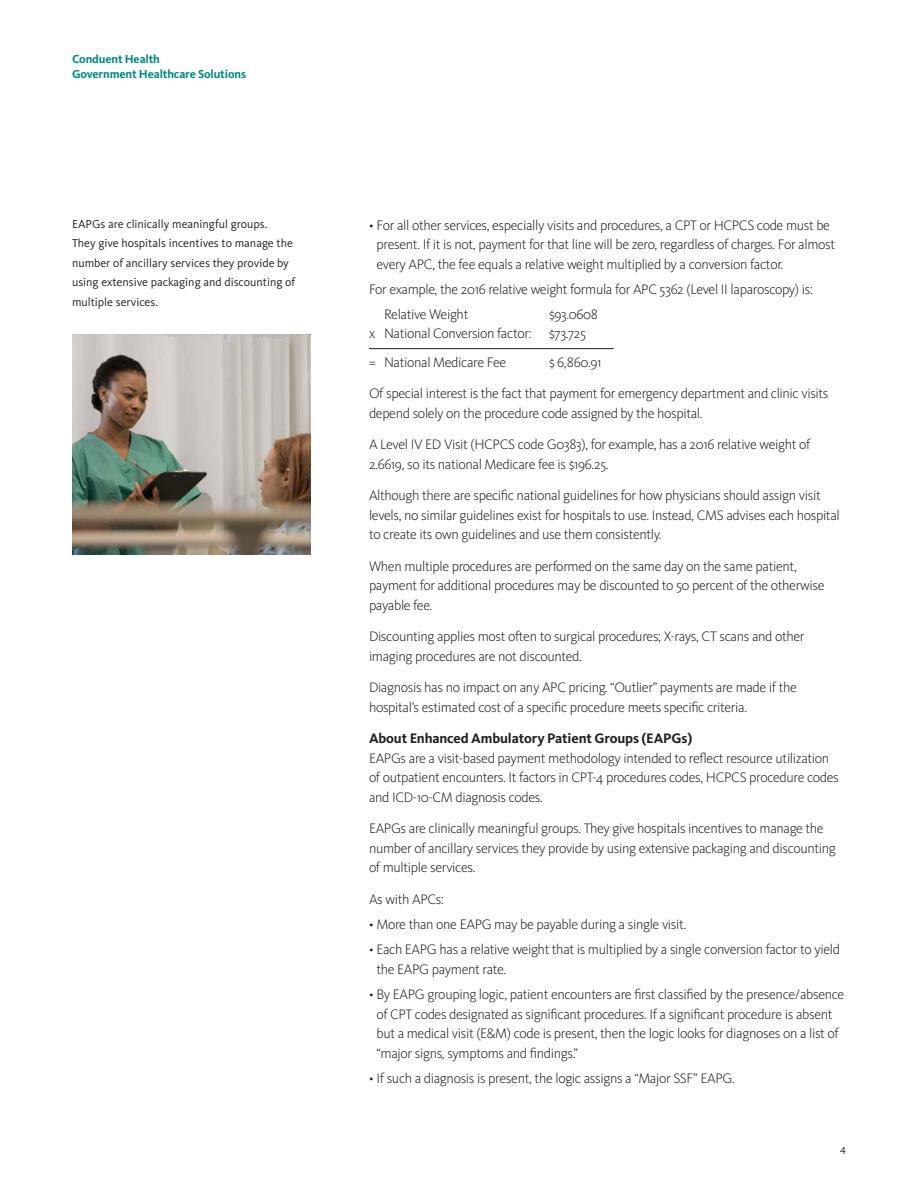
<style>
.page{position:relative;width:918px;height:1188px;background:#fff}
.page>*{position:absolute;margin:0;border:0;box-sizing:border-box;transform-origin:0 0}
.t1{font:300 14.25px/19.5px "Kievit Pro";letter-spacing:-.025em;color:#231f20}
.t2{font:700 14.25px "Kievit Pro";letter-spacing:-.01em;color:#231f20}
.t3{font:12px/19.5px "Kievit Pro";color:#231f20}
.t4{font:700 12px/15px "Kievit Pro";letter-spacing:-.01em;color:#008a7c}
.t5{font:10.5px "Kievit Pro";color:#231f20}
</style>
<div class="page">
<hr style="left:369px;top:348px;width:245px;height:1px;background:#231f20">
<img style="left:72px;top:334px;width:238px;height:220px">
<p class="t4" style="left:72px;top:52px;width:176px">Conduent Health<br>Government Healthcare Solutions</p>
<p class="t3" style="left:72px;top:214px;width:225px">EAPGs are clinically meaningful groups.<br>They give hospitals incentives to manage the number of ancillary services they provide by using extensive packaging and discounting of multiple services.</p>
<p class="t1" style="left:376px;top:215px;width:460px;text-indent:-7px">• For all other services, especially visits and procedures, a CPT or HCPCS code must be present. If it is not, payment for that line will be zero, regardless of charges. For almost every APC, the fee equals a relative weight multiplied by a conversion factor.</p>
<p class="t1" style="left:384px;top:277px;width:430px;line-height:24.9px;text-indent:-15px">For example, the 2016 relative weight formula for APC 5362 (Level II laparoscopy) is:<br>Relative Weight</p>
<p class="t1" style="left:369px;top:304px;width:231px;text-indent:180px">$93.0608 x National Conversion factor: $73.725</p>
<p class="t1" style="left:369px;top:352px;width:139px">= National Medicare Fee</p>
<p class="t1" style="left:549px;top:352px;width:54px">$ 6,860.91</p>
<p class="t1" style="left:369px;top:384px;width:461px">Of special interest is the fact that payment for emergency department and clinic visits depend solely on the procedure code assigned by the hospital.</p>
<p class="t1" style="left:369px;top:435px;width:443px">A Level IV ED Visit (HCPCS code G0383), for example, has a 2016 relative weight of<br>2.6619, so its national Medicare fee is $196.25.</p>
<p class="t1" style="left:369px;top:486px;width:472px">Although there are specific national guidelines for how physicians should assign visit levels, no similar guidelines exist for hospitals to use. Instead, CMS advises each hospital to create its own guidelines and use them consistently.</p>
<p class="t1" style="left:369px;top:556px;width:457px">When multiple procedures are performed on the same day on the same patient, payment for additional procedures may be discounted to 50 percent of the otherwise payable fee.</p>
<p class="t1" style="left:369px;top:627px;width:437px">Discounting applies most often to surgical procedures; X-rays, CT scans and other imaging procedures are not discounted.</p>
<p class="t1" style="left:369px;top:678px;width:429px">Diagnosis has no impact on any APC pricing. “Outlier” payments are made if the hospital’s estimated cost of a specific procedure meets specific criteria.</p>
<p class="t2" style="left:369px;top:730px;width:325px">About Enhanced Ambulatory Patient Groups (EAPGs)</p>
<p class="t1" style="left:369px;top:748px;width:471px">EAPGs are a visit-based payment methodology intended to reflect resource utilization of outpatient encounters. It factors in CPT-4 procedures codes, HCPCS procedure codes and ICD-10-CM diagnosis codes.</p>
<p class="t1" style="left:369px;top:819px;width:468px">EAPGs are clinically meaningful groups. They give hospitals incentives to manage the number of ancillary services they provide by using extensive packaging and discounting of multiple services.</p>
<p class="t1" style="left:369px;top:889px;width:76px">As with APCs:</p>
<p class="t1" style="left:369px;top:914px;width:319px">• More than one EAPG may be payable during a single visit.</p>
<p class="t1" style="left:376px;top:940px;width:465px;text-indent:-7px">• Each EAPG has a relative weight that is multiplied by a single conversion factor to yield the EAPG payment rate.</p>
<p class="t1" style="left:376px;top:985px;width:469px;text-indent:-7px">• By EAPG grouping logic, patient encounters are first classified by the presence/absence of CPT codes designated as significant procedures. If a significant procedure is absent but a medical visit (E&amp;M) code is present, then the logic looks for diagnoses on a list of “major signs, symptoms and findings.”</p>
<p class="t1" style="left:369px;top:1069px;width:367px">• If such a diagnosis is present, the logic assigns a “Major SSF” EAPG.</p>
<p class="t5" style="left:840px;top:1142px;width:7px">4</p>
</div>
